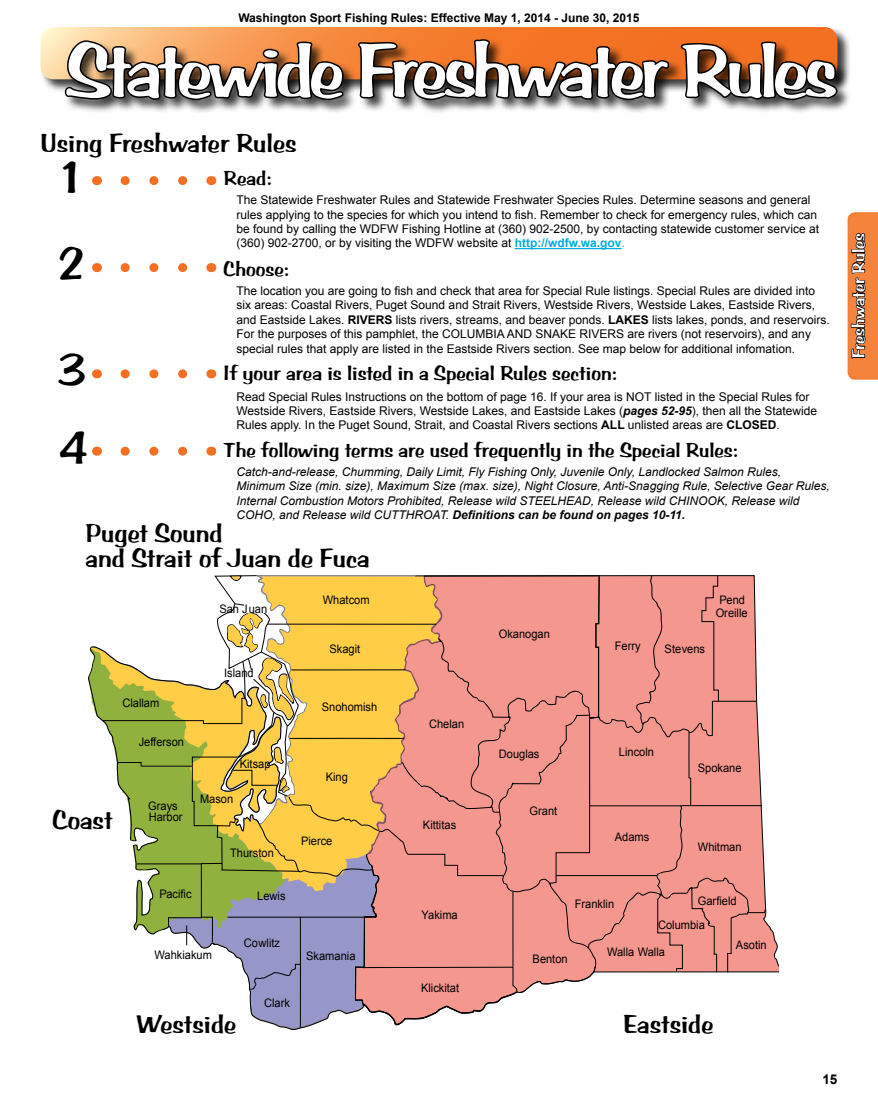
<style>
.page{position:relative;width:878px;height:1107px;background:#fff}
.page>*{position:absolute;margin:0;border:0;box-sizing:border-box;transform-origin:0 0}
.t1{font:78px "Arab Bru D";letter-spacing:-.06em;color:#fff}
.t2{font:45px/77.7px "Arab Bru D";color:#000}
.t3{font:27px/25.5px "Arab Bru D";color:#000}
.t4{font:21px "Arab Bru D";color:#000}
.t5{font:18px "Arab Bru D";color:#fff}
.t6{font:700 13.5px "Arial";color:#000}
.t7{font:12px/14.4px "Arial";color:#000}
.t8{font:italic 12px/14.4px "Arial";color:#000}
.t9{font:700 12px "Arial";color:#000}
.t10{font:italic 700 12px "Arial";color:#000}
.t11{font:11.7px/13.2px "Arial";color:#000;text-align:center;scale:.94 1}
.s1{font-weight:700;color:#00addc}
.s2{color:#00addc}
.s3{font-weight:700}
.s4{font-weight:700;font-style:italic}
.s5{font-weight:400}
</style>
<div class="page">
<svg style="left:88px;top:646px;width:14px;height:75px"></svg>
<svg style="left:102px;top:575px;width:663px;height:455px"></svg>
<svg style="left:88px;top:646px;width:4px;height:3px"></svg>
<svg style="left:88px;top:655px;width:6px;height:22px"></svg>
<svg style="left:125px;top:263px;width:63px;height:9px"></svg>
<svg style="left:125px;top:176px;width:63px;height:9px"></svg>
<svg style="left:125px;top:369px;width:63px;height:9px"></svg>
<svg style="left:125px;top:447px;width:63px;height:9px"></svg>
<hr style="left:514px;top:248px;width:107px;height:1px;background:#00addc">
<svg style="left:40px;top:27px;width:797px;height:52px"></svg>
<svg style="left:847px;top:212px;width:31px;height:168px;background:#c96e35"></svg>
<div style="left:64px;top:39px;width:787px;height:75px;background:#000;opacity:.75"></div>
<svg style="left:63px;top:27px;width:282px;height:75px;background:#8b6444"></svg>
<svg style="left:356px;top:27px;width:314px;height:75px;background:#8e4f27"></svg>
<svg style="left:679px;top:27px;width:159px;height:87px;background:#935d3c"></svg>
<p class="t9" style="left:238px;top:10px;width:403px">Washington Sport Fishing Rules: Effective May 1, 2014 - June 30, 2015</p>
<h1 class="t1" style="left:66px;top:26px;width:772px">Statewide Freshwater Rules</h1>
<h3 class="t3" style="left:40px;top:130px;width:258px">Using Freshwater Rules</h3>
<h2 class="t2" style="left:57px;top:139px;width:28px">1</h2>
<h2 class="t2" style="left:58px;top:226px;width:28px">2</h2>
<h2 class="t2" style="left:59px;top:331px;width:31px">3<br>4</h2>
<h3 class="t4" style="left:224px;top:165px;width:50px">Read:</h3>
<p class="t7" style="left:236px;top:193px;width:584px">The Statewide Freshwater Rules and Statewide Freshwater Species Rules. Determine seasons and general rules applying to the species for which you intend to fish. Remember to check for emergency rules, which can be found by calling the WDFW Fishing Hotline at (360) 902-2500, by contacting statewide customer service at (360) 902-2700, or by visiting the WDFW website at <span class="s1">http://wdfw.wa.gov</span><span class="s2">.</span></p>
<h3 class="t4" style="left:224px;top:256px;width:67px">Choose:</h3>
<p class="t7" style="left:236px;top:284px;width:594px">The location you are going to fish and check that area for Special Rule listings. Special Rules are divided into six areas: Coastal Rivers, Puget Sound and Strait Rivers, Westside Rivers, Westside Lakes, Eastside Rivers, and Eastside Lakes. <span class="s3">RIVERS</span> lists rivers, streams, and beaver ponds. <span class="s3">LAKES</span> lists lakes, ponds, and reservoirs.<br>For the purposes of this pamphlet, the COLUMBIA AND SNAKE RIVERS are rivers (not reservoirs), and any special rules that apply are listed in the Eastside Rivers section. See map below for additional infomation.</p>
<p class="t7" style="left:236px;top:389px;width:582px">Read Special Rules Instructions on the bottom of page 16. If your area is NOT listed in the Special Rules for<br>Westside Rivers, Eastside Rivers, Westside Lakes, and Eastside Lakes (<span class="s4">pages 52-95</span>), then all the Statewide<br>Rules apply. In the Puget Sound, Strait, and Coastal Rivers sections <span class="s3">ALL</span> unlisted areas are <span class="s3">CLOSED</span>.</p>
<h3 class="t4" style="left:224px;top:361px;width:395px">If your area is listed in a Special Rules section:</h3>
<h3 class="t4" style="left:224px;top:438px;width:516px">The following terms are used frequently in the Special Rules:</h3>
<p class="t8" style="left:236px;top:465px;width:595px">Catch-and-release, Chumming, Daily Limit, Fly Fishing Only, Juvenile Only, Landlocked Salmon Rules,<br>Minimum Size (min. size), Maximum Size (max. size), Night Closure, Anti-Snagging Rule, Selective Gear Rules,<br>Internal Combustion Motors Prohibited, Release wild Steel head, Release wild Chinoo</p>
<p class="t8" style="left:717px;top:493px;width:84px">k, Release wild</p>
<p class="t8" style="left:236px;top:508px;width:188px">Coho, and Release wild Cutthroa</p>
<p class="t10" style="left:439px;top:507px;width:247px"><span class="s5">t.</span> Definitions can be found on pages 10-11.</p>
<h3 class="t3" style="left:86px;top:520px;width:285px">Puget Sound<br>and Strait of Juan de Fuca</h3>
<p class="t11" style="left:122px;top:696px;width:41px">Clallam</p>
<p class="t11" style="left:219px;top:602px;width:52px">San J uan</p>
<p class="t11" style="left:224px;top:666px;width:33px">Island</p>
<p class="t11" style="left:323px;top:594px;width:51px">Whatcom</p>
<p class="t11" style="left:329px;top:643px;width:34px">Skagit</p>
<p class="t11" style="left:322px;top:700px;width:60px">Snohomish</p>
<p class="t11" style="left:429px;top:717px;width:39px">Chelan</p>
<p class="t11" style="left:499px;top:627px;width:56px">Okanogan</p>
<p class="t11" style="left:614px;top:640px;width:29px">Ferry</p>
<p class="t11" style="left:664px;top:643px;width:45px">Ste vens</p>
<p class="t11" style="left:715px;top:593px;width:35px">P end<br>Oreille</p>
<h3 class="t3" style="left:53px;top:808px;width:61px">Coast</h3>
<p class="t11" style="left:139px;top:735px;width:50px">Jefferson</p>
<p class="t11" style="left:148px;top:800px;width:38px;line-height:11.1px;text-align:left">Grays<br>Harbor</p>
<p class="t11" style="left:240px;top:758px;width:34px">Kitsap</p>
<p class="t11" style="left:200px;top:792px;width:37px">Mason</p>
<p class="t11" style="left:230px;top:846px;width:48px">Thurston</p>
<p class="t11" style="left:159px;top:888px;width:36px">Pacific</p>
<p class="t11" style="left:257px;top:889px;width:32px">Lewis</p>
<p class="t11" style="left:326px;top:771px;width:25px">King</p>
<p class="t11" style="left:301px;top:835px;width:35px">Pierce</p>
<p class="t11" style="left:154px;top:948px;width:63px">W ahkiakum</p>
<p class="t11" style="left:244px;top:937px;width:40px">Co wlitz</p>
<p class="t11" style="left:264px;top:996px;width:29px">Clark</p>
<p class="t11" style="left:306px;top:950px;width:54px">Skamania</p>
<p class="t11" style="left:423px;top:819px;width:37px">Kittitas</p>
<p class="t11" style="left:421px;top:908px;width:40px">Y akima</p>
<p class="t11" style="left:421px;top:982px;width:42px">Klickitat</p>
<p class="t11" style="left:499px;top:748px;width:45px">Douglas</p>
<p class="t11" style="left:529px;top:804px;width:31px">Grant</p>
<p class="t11" style="left:619px;top:745px;width:39px">Lincoln</p>
<p class="t11" style="left:614px;top:831px;width:38px">Adams</p>
<p class="t11" style="left:698px;top:761px;width:48px">Spokane</p>
<p class="t11" style="left:698px;top:840px;width:48px">Whitman</p>
<p class="t11" style="left:532px;top:953px;width:39px">Benton</p>
<p class="t11" style="left:698px;top:895px;width:43px">Garfield</p>
<p class="t11" style="left:575px;top:897px;width:43px">Franklin</p>
<p class="t11" style="left:607px;top:945px;width:63px">W alla W alla</p>
<p class="t11" style="left:658px;top:919px;width:51px">Columbia</p>
<p class="t11" style="left:736px;top:938px;width:34px">Asotin</p>
<h3 class="t3" style="left:137px;top:1011px;width:101px">Westside</h3>
<h3 class="t3" style="left:623px;top:1011px;width:91px">Eastside</h3>
<h3 class="t5" style="left:848px;top:358px;width:126px;rotate:-90deg">Freshwater Rules</h3>
<p class="t6" style="left:822px;top:1070px;width:17px">15</p>
</div>
